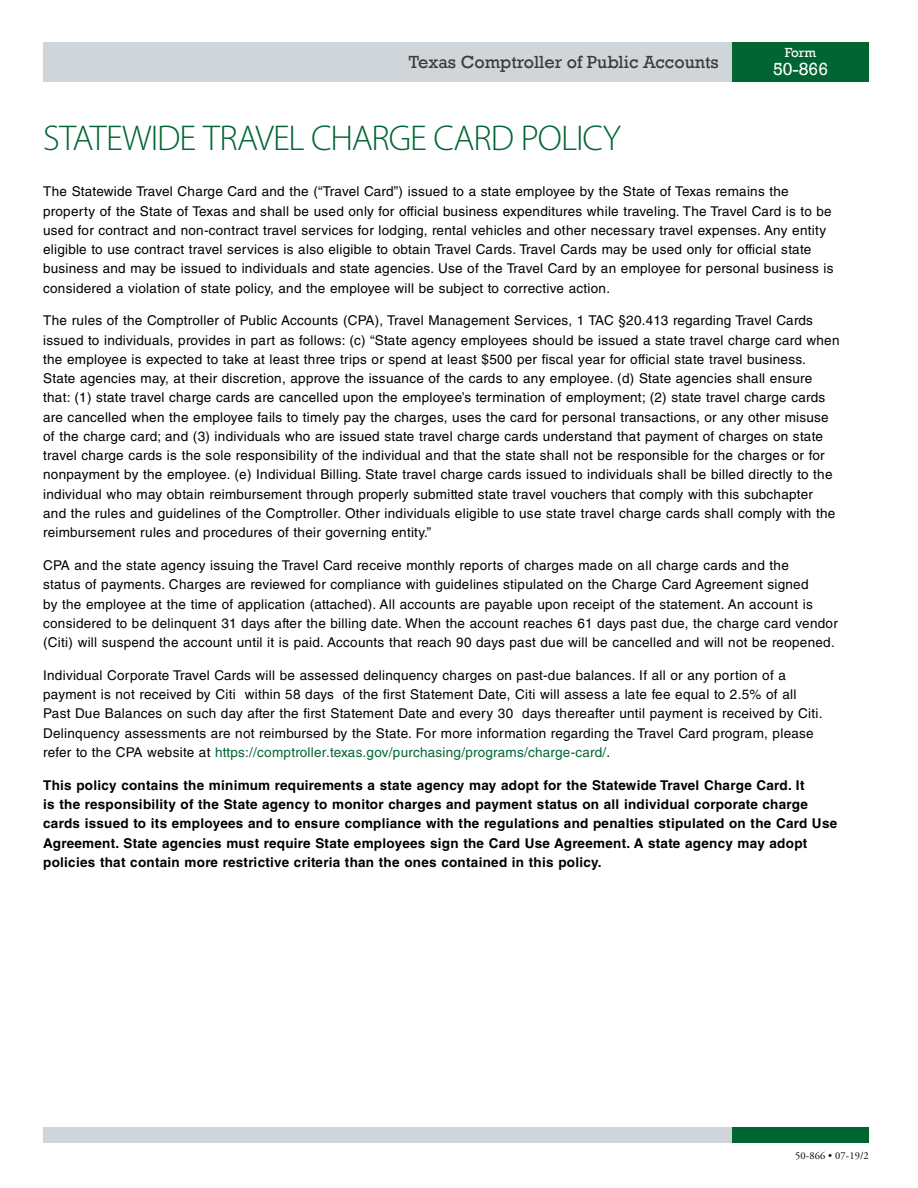
<style>
.page{position:relative;width:918px;height:1188px;background:#fff}
.page>*{position:absolute;margin:0;border:0;box-sizing:border-box;transform-origin:0 0}
.t1{font:300 36px "Myriad Pro";letter-spacing:-.03em;color:#006532}
.t2{font:18px "Rockwell";color:#3a3a3a}
.t3{font:18px "Rockwell";color:#fff}
.t4{font:13.5px/19.2px "Helvetica LT Std";letter-spacing:.02em;color:#000}
.t5{font:700 13.5px/19.2px "Helvetica LT Std";letter-spacing:.02em;color:#000}
.t6{font:13.5px "Helvetica LT Std";letter-spacing:.02em;color:#006532}
.t7{font:13.5px "Rockwell";color:#fff}
.t8{font:10.5px "Adobe Garamond Pro";letter-spacing:.01em;color:#000}
.s1{color:#000}
</style>
<div class="page">
<div style="left:43px;top:1127px;width:689px;height:15px;background:#d0d5d9"></div>
<div style="left:732px;top:1127px;width:137px;height:15px;background:#006532"></div>
<div style="left:43px;top:42px;width:689px;height:39px;background:#d0d5d9"></div>
<div style="left:732px;top:42px;width:137px;height:39px;background:#006532"></div>
<p class="t2" style="left:409px;top:51px;width:311px">Texas Comptroller of Public Accounts</p>
<p class="t7" style="left:785px;top:45px;width:33px">Form</p>
<p class="t3" style="left:773px;top:59px;width:57px">50-866</p>
<h1 class="t1" style="left:43px;top:118px;width:579px">STATEWIDE TRAVEL CHARGE CARD POLICY</h1>
<p class="t4" style="left:43px;top:182px;width:792px">The Statewide Travel Charge Card and the (“Travel Card”) issued to a state employee by the State of Texas remains the property of the State of Texas and shall be used only for official business expenditures while traveling. The Travel Card is to be used for contract and non-contract travel services for lodging, rental vehicles and other necessary travel expenses. Any entity eligible to use contract travel services is also eligible to obtain Travel Cards. Travel Cards may be used only for official state business and may be issued to individuals and state agencies. Use of the Travel Card by an employee for personal business is considered a violation of state policy, and the employee will be subject to corrective action.</p>
<p class="t4" style="left:43px;top:311px;width:798px">The rules of the Comptroller of Public Accounts (CPA), Travel Management Services, 1 TAC §20.413 regarding Travel Cards issued to individuals, provides in part as follows: (c) “State agency employees should be issued a state travel charge card when the employee is expected to take at least three trips or spend at least $500 per fiscal year for official state travel business.<br>State agencies may, at their discretion, approve the issuance of the cards to any employee. (d) State agencies shall ensure that: (1) state travel charge cards are cancelled upon the employee’s termination of employment; (2) state travel charge cards are cancelled when the employee fails to timely pay the charges, uses the card for personal transactions, or any other misuse of the charge card; and (3) individuals who are issued state travel charge cards understand that payment of charges on state travel charge cards is the sole responsibility of the individual and that the state shall not be responsible for the charges or for nonpayment by the employee. (e) Individual Billing. State travel charge cards issued to individuals shall be billed directly to the individual who may obtain reimbursement through properly submitted state travel vouchers that comply with this subchapter<br>and the rules and guidelines of the Comptroller. Other individuals eligible to use state travel charge cards shall comply with the reimbursement rules and procedures of their governing entity.”</p>
<p class="t4" style="left:43px;top:556px;width:796px">CPA and the state agency issuing the Travel Card receive monthly reports of charges made on all charge cards and the<br>status of payments. Charges are reviewed for compliance with guidelines stipulated on the Charge Card Agreement signed<br>by the employee at the time of application (attached). All accounts are payable upon receipt of the statement. An account is considered to be delinquent 31 days after the billing date. When the account reaches 61 days past due, the charge card vendor (Citi) will suspend the account until it is paid. Accounts that reach 90 days past due will be cancelled and will not be reopened.</p>
<p class="t4" style="left:43px;top:666px;width:781px">Individual Corporate Travel Cards will be assessed delinquency charges on past-due balances. If all or any portion of a payment is not received by Citi within 58 days of the first Statement Date, Citi will assess a late fee equal to 2.5% of all Past Due Balances on such day after the first Statement Date and every 30 days thereafter until payment is received by Citi.<br>Delinquency assessments are not reimbursed by the State. For more information regarding the Travel Card program, please</p>
<p class="t6" style="left:43px;top:744px;width:569px"><span class="s1">refer to the CPA website at</span> https://comptroller.texas.gov/purchasing/programs/charge-card/<span class="s1">.</span></p>
<p class="t5" style="left:43px;top:775px;width:796px">This policy contains the minimum requirements a state agency may adopt for the Statewide Travel Charge Card. It<br>is the responsibility of the State agency to monitor charges and payment status on all individual corporate charge cards issued to its employees and to ensure compliance with the regulations and penalties stipulated on the Card Use Agreement. State agencies must require State employees sign the Card Use Agreement. A state agency may adopt policies that contain more restrictive criteria than the ones contained in this policy.</p>
<p class="t8" style="left:795px;top:1149px;width:75px">50-866 • 07-19/2</p>
</div>
